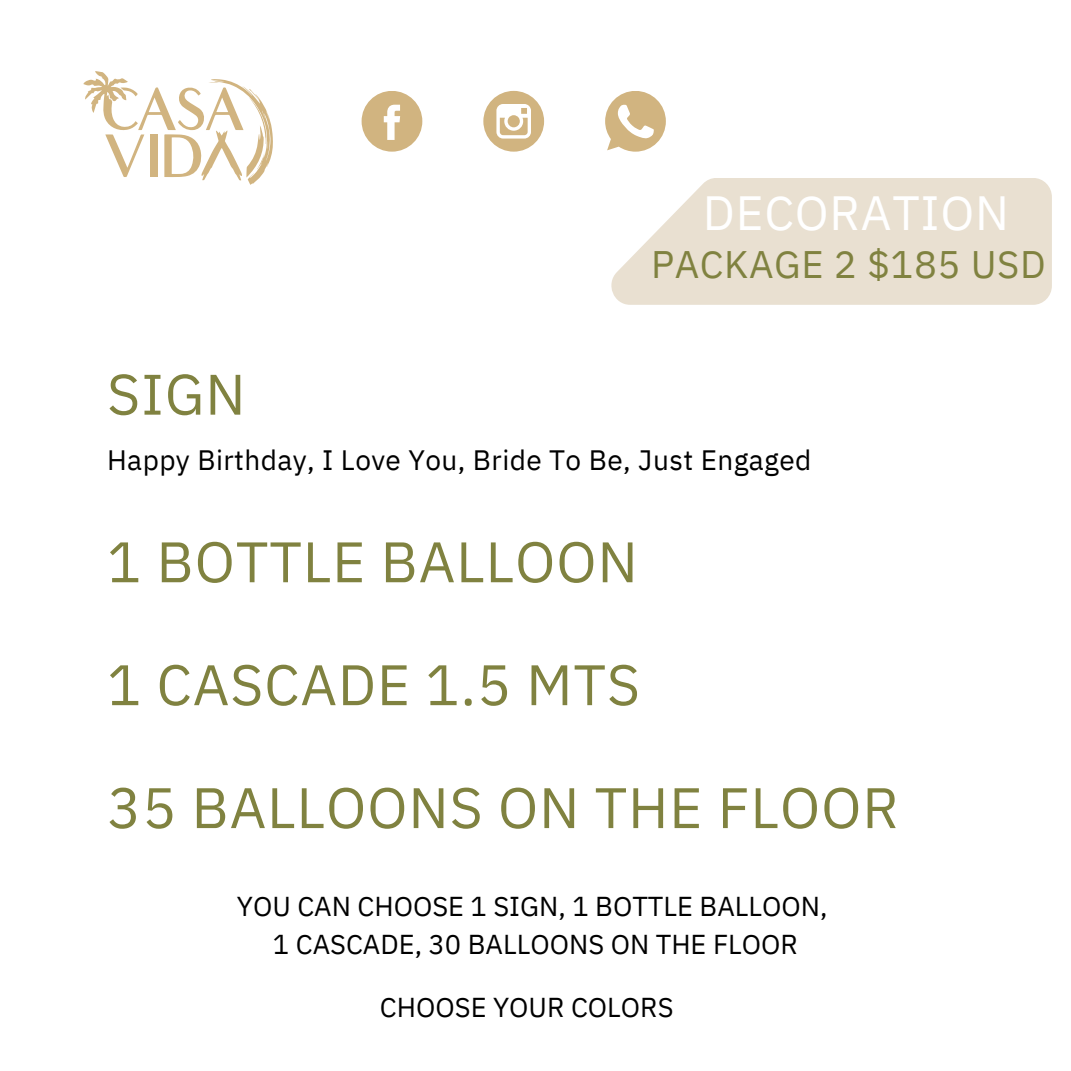
<style>
.page{position:relative;width:1071px;height:1071px;background:#fff}
.page>*{position:absolute;margin:0;border:0;box-sizing:border-box;transform-origin:0 0}
.t1{font:57.05px "IBM Plex Sans";letter-spacing:.015em;color:#808240}
.t2{font:47.95px "IBM Plex Sans";letter-spacing:.015em;color:#fff}
.t3{font:38.32px "IBM Plex Sans";letter-spacing:.015em;color:#808240}
.t4{font:28px "IBM Plex Sans";letter-spacing:.015em;color:#000}
.t5{font:27.3px/38.1px "IBM Plex Sans";color:#000;text-align:center}
</style>
<div class="page">
<svg style="left:83px;top:71px;width:190px;height:114px"></svg>
<svg style="left:362px;top:91px;width:60px;height:61px"></svg>
<svg style="left:483px;top:91px;width:61px;height:61px"></svg>
<svg style="left:611px;top:178px;width:441px;height:127px;background:#ebe3d5"></svg>
<svg style="left:605px;top:91px;width:61px;height:61px"></svg>
<h2 class="t2" style="left:703px;top:181px;width:308px">DECORATION</h2>
<h1 class="t1" style="left:107px;top:356px;width:140px">SIGN</h1>
<h3 class="t3" style="left:651px;top:239px;width:396px">PACKAGE 2 $185 USD</h3>
<p class="t4" style="left:107px;top:442px;width:706px">Happy Birthday, I Love You, Bride To Be, Just Engaged</p>
<h1 class="t1" style="left:107px;top:524px;width:532px">1 BOTTLE BALLOON</h1>
<h1 class="t1" style="left:107px;top:647px;width:534px">1 CASCADE 1.5 MTS</h1>
<h1 class="t1" style="left:107px;top:770px;width:793px">35 BALLOONS ON THE FLOOR</h1>
<p class="t5" style="left:237px;top:886px;width:592px">YOU CAN CHOOSE 1 SIGN, 1 BOTTLE BALLOON,<br>1 CASCADE, 30 BALLOONS ON THE FLOOR</p>
<p class="t5" style="left:380px;top:987px;width:295px">CHOOSE YOUR COLORS</p>
</div>
